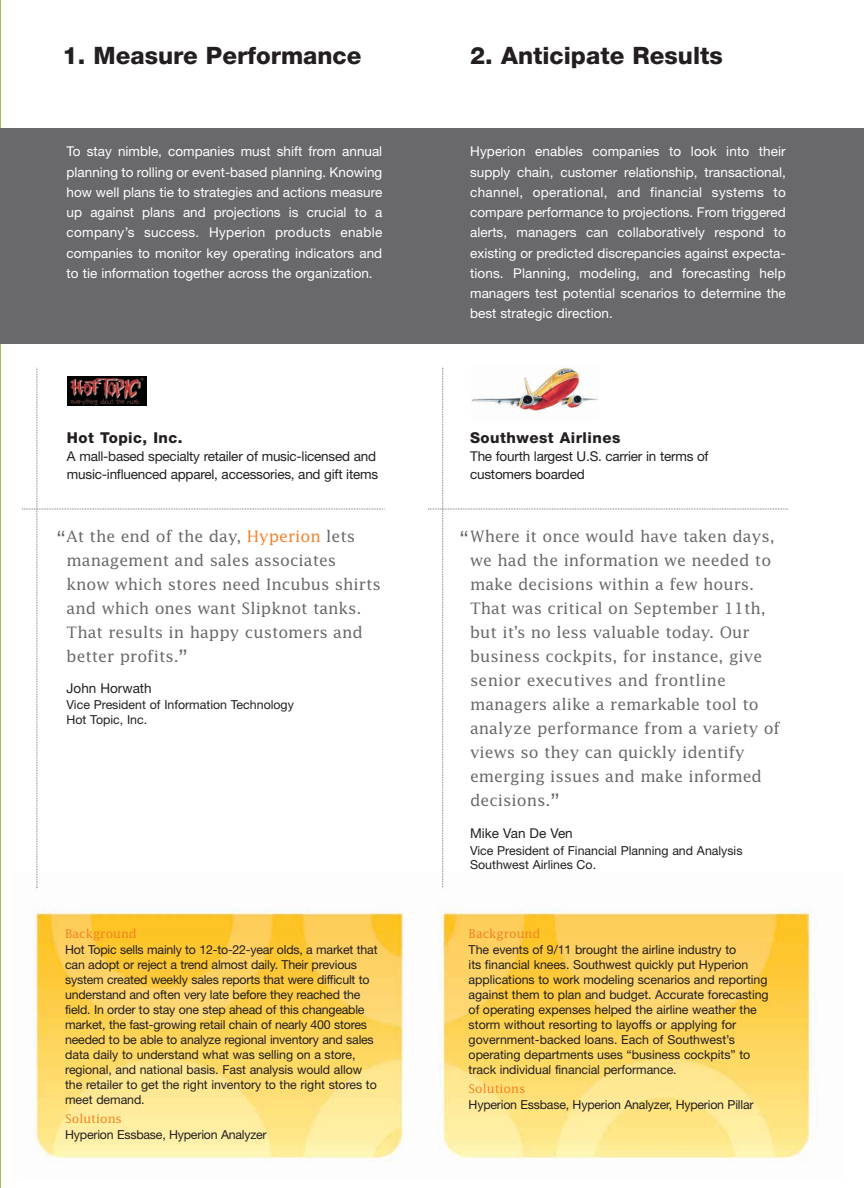
<style>
.page{position:relative;width:864px;height:1188px;background:#fff}
.page>*{position:absolute;margin:0;border:0;box-sizing:border-box;transform-origin:0 0}
.t1{font:800 24px "Helvetica Neue";color:#231f20}
.t2{font:24px "Lucida";color:#69696c}
.t3{font:15.75px/24px "Lucida";color:#69696c}
.t4{font:800 15px "Helvetica Neue";letter-spacing:.03em;color:#231f20}
.t5{font:13.5px/20.2px "Helvetica Neue";color:#fff;text-align:justify}
.t6{font:13.5px/18px "Helvetica Neue";letter-spacing:-.015em;color:#231f20}
.t7{font:12.3px/15px "Helvetica Neue";letter-spacing:-.005em;color:#231f20}
.t8{font:12px "Lucida";color:#f58220}
.s1{color:#f4822b}
.s2{font-size:24px}
</style>
<div class="page">
<img style="left:0;top:0;width:1px;height:1188px">
<div style="left:0;top:128px;width:864px;height:216px;background:#69696c"></div>
<img style="left:34px;top:888px;width:780px;height:274px">
<svg style="left:428px;top:368px;width:361px;height:521px"></svg>
<svg style="left:22px;top:368px;width:363px;height:520px"></svg>
<img style="left:68px;top:376px;width:78px;height:29px">
<h1 class="t1" style="left:63px;top:46px;width:300px">1. Measure Performance</h1>
<h1 class="t1" style="left:470px;top:46px;width:254px">2. Anticipate Results</h1>
<p class="t5" style="left:67px;top:143px;width:317px">To stay nimble, companies must shift from annual planning to rolling or event-based planning. Knowing how well plans tie to strategies and actions measure up against plans and projections is crucial to a company’s success. Hyperion products enable companies to monitor key operating indicators and to tie information together across the organization.</p>
<p class="t4" style="left:67px;top:433px;width:117px">Hot Topic, Inc.</p>
<p class="t6" style="left:67px;top:449px;width:313px">A mall-based specialty retailer of music-licensed and music-influenced apparel, accessories, and gift items</p>
<p class="t3" style="left:67px;top:525px;width:316px">At the end of the day, <span class="s1">Hyperion</span> lets management and sales associates know which stores need Incubus shirts and which ones want Slipknot tanks.<br>That results in happy customers and better profits.<span class="s2">”</span></p>
<p class="t6" style="left:67px;top:681px;width:87px">John Horwath</p>
<p class="t7" style="left:67px;top:698px;width:229px">Vice President of Information Technology<br>Hot Topic, Inc.</p>
<h1 class="t2" style="left:57px;top:530px;width:11px">“</h1>
<p class="t8" style="left:65px;top:928px;width:73px">Background</p>
<p class="t7" style="left:65px;top:943px;width:314px">Hot Topic sells mainly to 12-to-22-year olds, a market that can adopt or reject a trend almost daily. Their previous system created weekly sales reports that were difficult to understand and often very late before they reached the field. In order to stay one step ahead of this changeable market, the fast-growing retail chain of nearly 400 stores needed to be able to analyze regional inventory and sales data daily to understand what was selling on a store, regional, and national basis. Fast analysis would allow the retailer to get the right inventory to the right stores to meet demand.</p>
<p class="t8" style="left:65px;top:1114px;width:58px">Solutions</p>
<p class="t7" style="left:65px;top:1129px;width:203px">Hyperion Essbase, Hyperion Analyzer</p>
<p class="t5" style="left:470px;top:143px;width:317px">Hyperion enables companies to look into their supply chain, customer relationship, transactional, channel, operational, and financial systems to compare performance to projections. From triggered alerts, managers can collaboratively respond to existing or predicted discrepancies against expecta&shy;tions. Planning, modeling, and forecasting help managers test potential scenarios to determine the best strategic direction.</p>
<p class="t4" style="left:470px;top:432px;width:152px">Southwest Airlines</p>
<p class="t6" style="left:470px;top:449px;width:240px">The fourth largest U.S. carrier in terms of customers boarded</p>
<p class="t3" style="left:470px;top:525px;width:311px">Where it once would have taken days, we had the information we needed to make decisions within a few hours.<br>That was critical on September 11th, but it’s no less valuable today. Our business cockpits, for instance, give senior executives and frontline managers alike a remarkable tool to analyze performance from a variety of views so they can quickly identify emerging issues and make informed decisions.<span class="s2">”</span></p>
<p class="t6" style="left:470px;top:826px;width:104px">Mike Van De Ven</p>
<p class="t7" style="left:470px;top:844px;width:274px">Vice President of Financial Planning and Analysis<br>Southwest Airlines Co.</p>
<h1 class="t2" style="left:460px;top:530px;width:11px">“</h1>
<p class="t8" style="left:469px;top:928px;width:73px">Background</p>
<p class="t7" style="left:469px;top:943px;width:301px">The events of 9/11 brought the airline industry to<br>its financial knees. Southwest quickly put Hyperion applications to work modeling scenarios and reporting against them to plan and budget. Accurate forecasting of operating expenses helped the airline weather the storm without resorting to layoffs or applying for government-backed loans. Each of Southwest’s operating departments uses “business cockpits” to track individual financial performance.</p>
<p class="t8" style="left:469px;top:1084px;width:58px">Solutions</p>
<p class="t7" style="left:469px;top:1099px;width:286px">Hyperion Essbase, Hyperion Analyzer, Hyperion Pillar</p>
</div>
